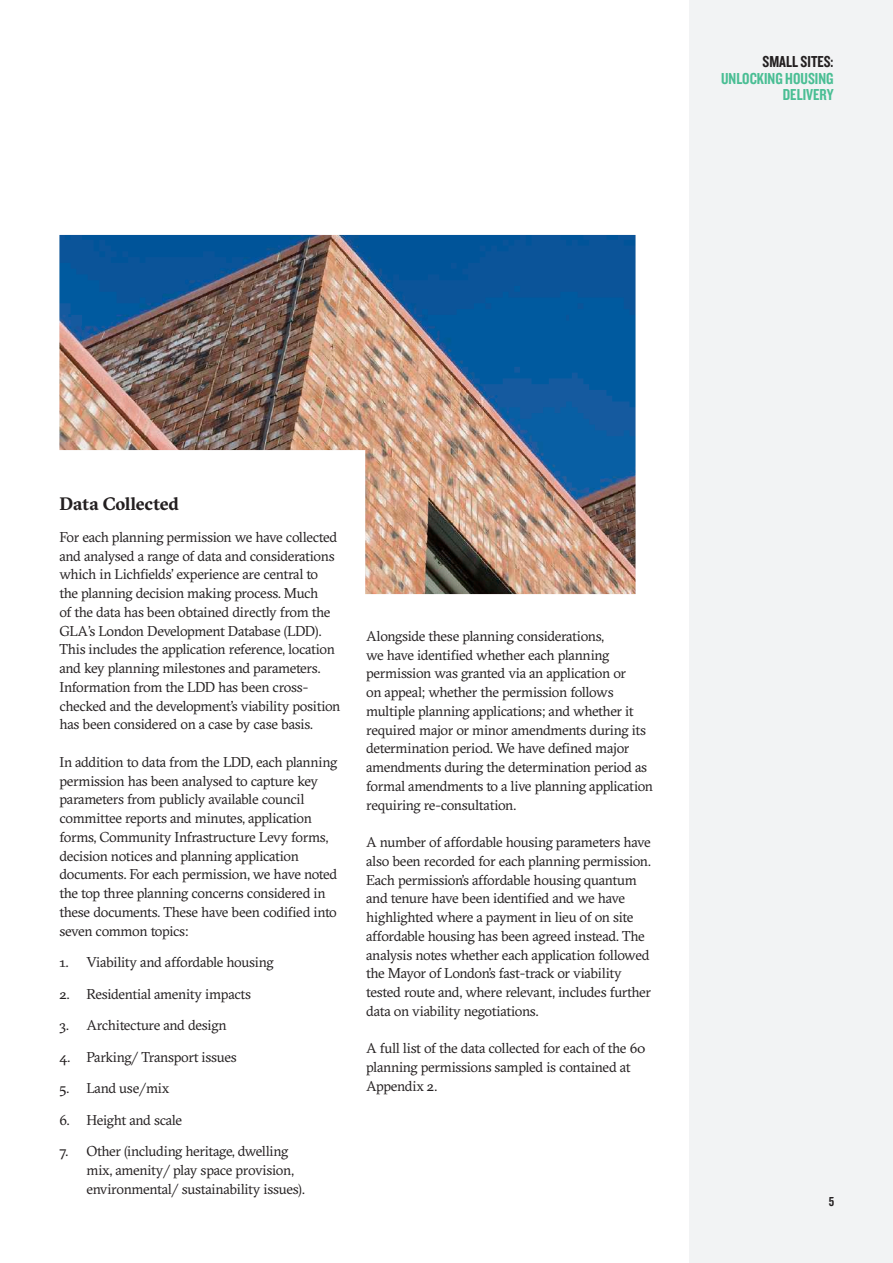
<style>
.page{position:relative;width:893px;height:1263px;background:#fff}
.page>*{position:absolute;margin:0;border:0;box-sizing:border-box;transform-origin:0 0}
.t1{font:700 18px "GT Sectra";letter-spacing:-.005em;color:#231f20}
.t2{font:16.5px/16.5px "Knockout 49 Liteweight";color:#4abe94;text-align:right}
.t3{font:16.5px "Knockout 49 Liteweight";color:#231f20}
.t4{font:14.25px/18.8px "GT Sectra";letter-spacing:-.025em;color:#231f20}
.t5{font:13.5px "Knockout 49 Liteweight";color:#231f20}
</style>
<div class="page">
<div style="left:689px;top:0;width:204px;height:1263px;background:#f2f3f4"></div>
<img style="left:59px;top:235px;width:576px;height:359px">
<p class="t3" style="left:762px;top:51px;width:73px">SMALL SITES:</p>
<p class="t2" style="left:721px;top:69px;width:114px">UNLOCKING HOUSING<br>DELIVERY</p>
<p class="t1" style="left:59px;top:492px;width:121px">Data Collected</p>
<p class="t4" style="left:59px;top:527px;width:283px">For each planning permission we have collected and analysed a range of data and considerations which in Lichfields’ experience are central to the planning decision making process. Much<br>of the data has been obtained directly from the GLA’s London Development Database (LDD).<br>This includes the application reference, location and key planning milestones and parameters.<br>Information from the LDD has been cross&shy;checked and the development’s viability position has been considered on a case by case basis.</p>
<p class="t4" style="left:59px;top:752px;width:279px">In addition to data from the LDD, each planning permission has been analysed to capture key parameters from publicly available council committee reports and minutes, application forms, Community Infrastructure Levy forms, decision notices and planning application documents. For each permission, we have noted the top three planning concerns considered in these documents. These have been codified into seven common topics:</p>
<p class="t4" style="left:59px;top:953px;width:216px">1. Viability and affordable housing</p>
<p class="t4" style="left:59px;top:984px;width:193px">2. Residential amenity impacts</p>
<p class="t4" style="left:59px;top:1016px;width:169px">3. Architecture and design</p>
<p class="t4" style="left:59px;top:1047px;width:179px">4. Parking/ Transport issues</p>
<p class="t4" style="left:59px;top:1079px;width:111px">5. Land use/mix</p>
<p class="t4" style="left:59px;top:1110px;width:124px">6. Height and scale</p>
<p class="t4" style="left:86px;top:1142px;width:220px;text-indent:-27px">7. Other (including heritage, dwelling mix, amenity/ play space provision, environmental/ sustainability issues).</p>
<p class="t4" style="left:366px;top:626px;width:288px">Alongside these planning considerations,<br>we have identified whether each planning permission was granted via an application or<br>on appeal; whether the permission follows multiple planning applications; and whether it required major or minor amendments during its determination period. We have defined major amendments during the determination period as formal amendments to a live planning application requiring re-consultation.</p>
<p class="t4" style="left:366px;top:833px;width:286px">A number of affordable housing parameters have also been recorded for each planning permission.<br>Each permission’s affordable housing quantum and tenure have been identified and we have highlighted where a payment in lieu of on site affordable housing has been agreed instead. The analysis notes whether each application followed the Mayor of London’s fast-track or viability tested route and, where relevant, includes further data on viability negotiations.</p>
<p class="t4" style="left:366px;top:1039px;width:281px">A full list of the data collected for each of the 60 planning permissions sampled is contained at<br>Appendix 2.</p>
<p class="t5" style="left:829px;top:1193px;width:7px">5</p>
</div>
